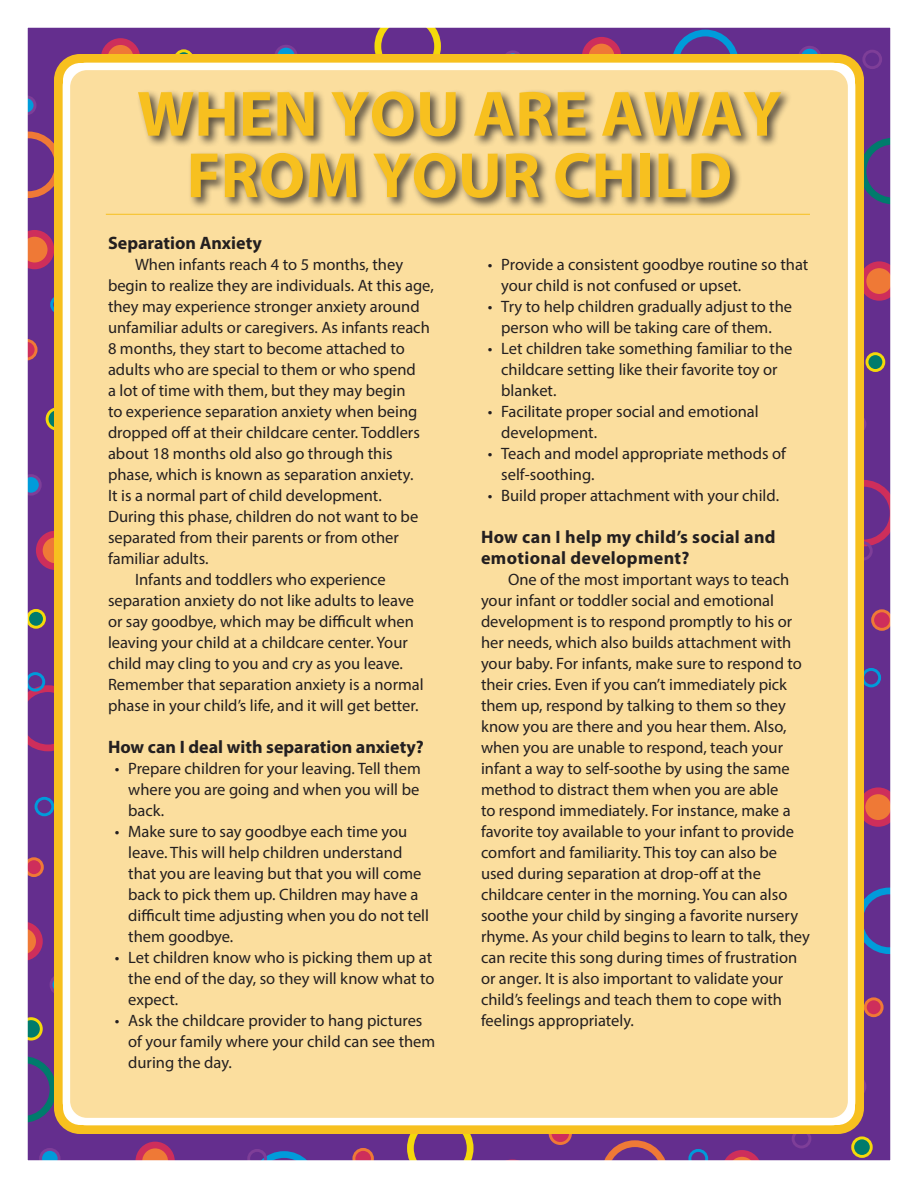
<style>
.page{position:relative;width:918px;height:1188px;background:#fff}
.page>*{position:absolute;margin:0;border:0;box-sizing:border-box;transform-origin:0 0}
.t1{font:700 64.5px/61.5px "Myriad Pro";color:#f7c01f;text-align:center}
.t2{font:700 18px/21px "Myriad Pro";letter-spacing:.005em;color:#231f20}
.t3{font:16.5px/21px "Myriad Pro";color:#231f20}
</style>
<div class="page">
<div style="left:27px;top:27px;width:864px;height:1134px;background:#642e8e"></div>
<svg style="left:47px;top:409px;width:20px;height:20px"></svg>
<div style="left:46px;top:407px;width:23px;height:24px;border:3px solid #f4d90a;border-radius:50%"></div>
<div style="left:50px;top:974px;width:21px;height:21px;border:3px solid #7e3e98;border-radius:50%"></div>
<div style="left:845px;top:1076px;width:21px;height:21px;border:3px solid #7e3e98;border-radius:50%"></div>
<div style="left:792px;top:1129px;width:19px;height:19px;border:3px solid #7e3e98;border-radius:50%"></div>
<div style="left:550px;top:1123px;width:20px;height:21px;background:#ce2e5b;border-radius:50%"></div>
<div style="left:549px;top:1122px;width:23px;height:23px;border:3px solid #ef7936;border-radius:50%"></div>
<svg style="left:407px;top:1134px;width:67px;height:25px"></svg>
<svg style="left:864px;top:480px;width:25px;height:66px"></svg>
<div style="left:672px;top:30px;width:67px;height:66px;border:7px solid #009bda;border-radius:50%"></div>
<div style="left:39px;top:534px;width:33px;height:33px;background:#ef7936;border-radius:50%"></div>
<div style="left:36px;top:531px;width:39px;height:39px;border:7px solid #ce2e5b;border-radius:50%"></div>
<div style="left:50px;top:295px;width:20px;height:19px;border:3px solid #009bda;border-radius:50%"></div>
<div style="left:847px;top:414px;width:19px;height:20px;border:3px solid #7e3e98;border-radius:50%"></div>
<div style="left:35px;top:797px;width:19px;height:19px;border:3px solid #009bda;border-radius:50%"></div>
<svg style="left:29px;top:922px;width:14px;height:38px"></svg>
<svg style="left:175px;top:51px;width:17px;height:17px"></svg>
<div style="left:174px;top:49px;width:20px;height:20px;border:3px solid #f4d90a;border-radius:50%"></div>
<svg style="left:29px;top:1057px;width:25px;height:65px"></svg>
<svg style="left:135px;top:1142px;width:40px;height:17px"></svg>
<svg style="left:352px;top:1148px;width:22px;height:11px"></svg>
<svg style="left:29px;top:339px;width:9px;height:21px"></svg>
<svg style="left:39px;top:1148px;width:22px;height:11px"></svg>
<div style="left:28px;top:610px;width:16px;height:17px;background:#007b6c;border-radius:50%"></div>
<div style="left:27px;top:609px;width:19px;height:20px;border:3px solid #f4d90a;border-radius:50%"></div>
<svg style="left:29px;top:1017px;width:14px;height:24px"></svg>
<svg style="left:29px;top:474px;width:13px;height:22px"></svg>
<svg style="left:29px;top:857px;width:15px;height:20px"></svg>
<svg style="left:276px;top:46px;width:20px;height:21px"></svg>
<div style="left:274px;top:45px;width:24px;height:23px;border:3px solid #7e3e98;border-radius:50%"></div>
<div style="left:861px;top:668px;width:20px;height:19px;border:3px solid #009bda;border-radius:50%"></div>
<svg style="left:29px;top:230px;width:25px;height:39px"></svg>
<svg style="left:864px;top:261px;width:25px;height:40px"></svg>
<div style="left:867px;top:354px;width:17px;height:17px;background:#007b6c;border-radius:50%"></div>
<div style="left:866px;top:352px;width:19px;height:20px;border:3px solid #f4d90a;border-radius:50%"></div>
<svg style="left:864px;top:888px;width:25px;height:66px"></svg>
<svg style="left:29px;top:132px;width:25px;height:66px"></svg>
<svg style="left:374px;top:29px;width:67px;height:25px"></svg>
<div style="left:862px;top:50px;width:20px;height:19px;border:3px solid #7e3e98;border-radius:50%"></div>
<div style="left:853px;top:541px;width:20px;height:20px;border:3px solid #7e3e98;border-radius:50%"></div>
<svg style="left:688px;top:1149px;width:20px;height:10px"></svg>
<div style="left:853px;top:1138px;width:18px;height:18px;background:#007b6c;border-radius:50%"></div>
<div style="left:851px;top:1136px;width:22px;height:22px;border:3px solid #f4d90a;border-radius:50%"></div>
<svg style="left:871px;top:609px;width:18px;height:22px"></svg>
<svg style="left:29px;top:96px;width:7px;height:19px"></svg>
<svg style="left:800px;top:47px;width:20px;height:21px"></svg>
<div style="left:798px;top:46px;width:23px;height:23px;border:3px solid #7e3e98;border-radius:50%"></div>
<div style="left:503px;top:50px;width:20px;height:20px;border:3px solid #7e3e98;border-radius:50%"></div>
<svg style="left:104px;top:42px;width:33px;height:32px"></svg>
<div style="left:101px;top:38px;width:39px;height:39px;border:7px solid #ce2e5b;border-radius:50%"></div>
<svg style="left:605px;top:1140px;width:60px;height:19px"></svg>
<svg style="left:864px;top:138px;width:25px;height:66px"></svg>
<svg style="left:725px;top:1150px;width:34px;height:9px"></svg>
<svg style="left:864px;top:787px;width:25px;height:40px"></svg>
<svg style="left:585px;top:40px;width:33px;height:33px"></svg>
<div style="left:582px;top:37px;width:39px;height:39px;border:7px solid #ce2e5b;border-radius:50%"></div>
<div style="left:865px;top:999px;width:17px;height:17px;background:#ce2e5b;border-radius:50%"></div>
<div style="left:864px;top:997px;width:20px;height:20px;border:3px solid #ef7936;border-radius:50%"></div>
<svg style="left:29px;top:672px;width:25px;height:79px"></svg>
<svg style="left:247px;top:1149px;width:59px;height:10px"></svg>
<div style="left:54px;top:54px;width:810px;height:1080px;border:9px solid #f7c01f;border-radius:22px"></div>
<div style="left:66px;top:66px;width:786px;height:1056px;background:#fbde9e;border-radius:20px"></div>
<div style="left:63px;top:63px;width:792px;height:1062px;border:8px solid #fff;border-radius:20px"></div>
<hr style="left:106px;top:214px;width:704px;height:1px;background:#f7c01f">
<div style="left:136px;top:89px;width:657px;height:121px;background:#231f20;opacity:.75"></div>
<h1 class="t1" style="left:137px;top:81px;width:646px">WHEN YOU ARE AWAY<br>FROM YOUR CHILD</h1>
<p class="t2" style="left:108px;top:232px;width:155px">Separation Anxiety</p>
<p class="t3" style="left:135px;top:254px;width:270px">When infants reach 4 to 5 months, they</p>
<p class="t3" style="left:108px;top:275px;width:327px">begin to realize they are individuals. At this age,</p>
<p class="t3" style="left:108px;top:296px;width:313px">they may experience stronger anxiety around</p>
<p class="t3" style="left:108px;top:317px;width:323px">unfamiliar adults or caregivers. As infants reach</p>
<p class="t3" style="left:108px;top:338px;width:298px">8 months, they start to become attached to</p>
<p class="t3" style="left:108px;top:359px;width:309px">adults who are special to them or who spend</p>
<p class="t3" style="left:108px;top:380px;width:299px">a lot of time with them, but they may begin</p>
<p class="t3" style="left:108px;top:401px;width:311px">to experience separation anxiety when being</p>
<p class="t3" style="left:108px;top:422px;width:313px">dropped off at their childcare center. Toddlers</p>
<p class="t3" style="left:108px;top:443px;width:286px">about 18 months old also go through this</p>
<p class="t3" style="left:108px;top:464px;width:307px">phase, which is known as separation anxiety.</p>
<p class="t3" style="left:108px;top:485px;width:275px">It is a normal part of child development.</p>
<p class="t3" style="left:108px;top:506px;width:312px">During this phase, children do not want to be</p>
<p class="t3" style="left:108px;top:527px;width:292px">separated from their parents or from other</p>
<p class="t3" style="left:108px;top:548px;width:102px">familiar adults.</p>
<p class="t3" style="left:135px;top:569px;width:252px">Infants and toddlers who experience</p>
<p class="t3" style="left:108px;top:590px;width:308px">separation anxiety do not like adults to leave</p>
<p class="t3" style="left:108px;top:611px;width:307px">or say goodbye, which may be difficult when</p>
<p class="t3" style="left:108px;top:632px;width:301px">leaving your child at a childcare center. Your</p>
<p class="t3" style="left:108px;top:653px;width:297px">child may cling to you and cry as you leave.</p>
<p class="t3" style="left:108px;top:674px;width:317px">Remember that separation anxiety is a normal</p>
<p class="t3" style="left:108px;top:695px;width:312px">phase in your child’s life, and it will get better.</p>
<p class="t2" style="left:108px;top:736px;width:317px">How can I deal with separation anxiety?</p>
<p class="t3" style="left:128px;top:758px;width:294px;text-align:justify;text-indent:-13px">• Prepare children for your leaving. Tell them where you are going and when you will be back.</p>
<p class="t3" style="left:128px;top:821px;width:302px;text-indent:-13px">• Make sure to say goodbye each time you leave. This will help children understand that you are leaving but that you will come back to pick them up. Children may have a difficult time adjusting when you do not tell them goodbye.</p>
<p class="t3" style="left:128px;top:947px;width:308px;text-indent:-13px">• Let children know who is picking them up at the end of the day, so they will know what to expect.</p>
<p class="t3" style="left:128px;top:1010px;width:309px;text-indent:-13px">• Ask the childcare provider to hang pictures of your family where your child can see them during the day.</p>
<p class="t3" style="left:501px;top:254px;width:309px;text-indent:-13px">• Provide a consistent goodbye routine so that your child is not confused or upset.</p>
<p class="t3" style="left:488px;top:296px;width:306px;text-align:center">• Try to help children gradually adjust to the person who will be taking care of them.</p>
<p class="t3" style="left:501px;top:338px;width:293px;text-indent:-13px">• Let children take something familiar to the childcare setting like their favorite toy or blanket.</p>
<p class="t3" style="left:501px;top:401px;width:259px;text-indent:-13px">• Facilitate proper social and emotional development.</p>
<p class="t3" style="left:501px;top:443px;width:286px;text-indent:-13px">• Teach and model appropriate methods of self-soothing.</p>
<p class="t3" style="left:488px;top:485px;width:293px">• Build proper attachment with your child.</p>
<p class="t2" style="left:481px;top:526px;width:296px">How can I help my child’s social and emotional development?</p>
<p class="t3" style="left:481px;top:568px;width:331px;text-indent:27px">One of the most important ways to teach your infant or toddler social and emotional development is to respond promptly to his or her needs, which also builds attachment with your baby. For infants, make sure to respond to their cries. Even if you can’t immediately pick them up, respond by talking to them so they know you are there and you hear them. Also, when you are unable to respond, teach your infant a way to self-soothe by using the same method to distract them when you are able<br>to respond immediately. For instance, make a favorite toy available to your infant to provide comfort and familiarity. This toy can also be used during separation at drop-off at the childcare center in the morning. You can also soothe your child by singing a favorite nursery rhyme. As your child begins to learn to talk, they can recite this song during times of frustration or anger. It is also important to validate your child’s feelings and teach them to cope with feelings appropriately.</p>
</div>
